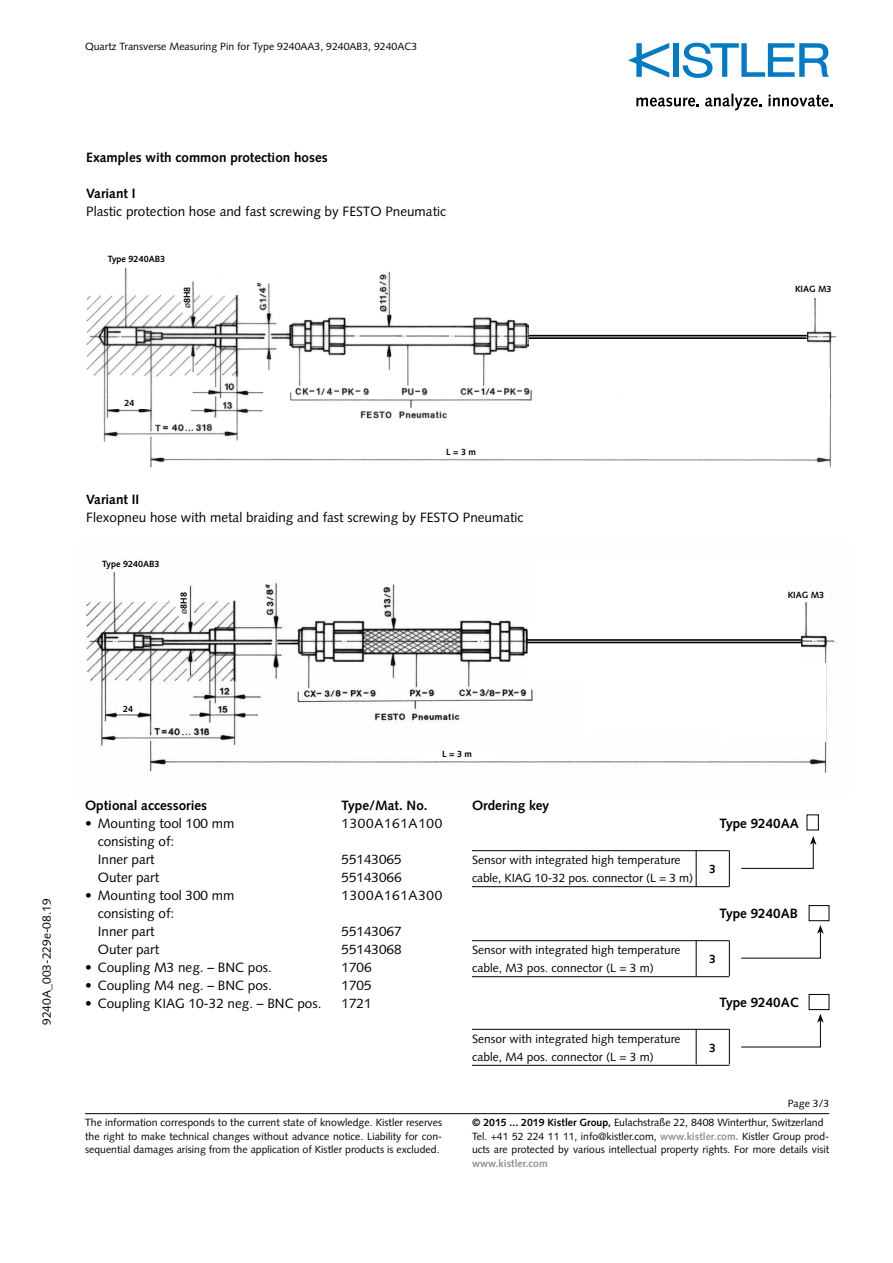
<style>
.page{position:relative;width:893px;height:1263px;background:#fff}
.page>*{position:absolute;margin:0;border:0;box-sizing:border-box;transform-origin:0 0}
.t1{font:13.5px/18px "Syntax LT Std";color:#000}
.t2{font:700 13.5px "Syntax LT Std";color:#000}
.t3{font:13.5px "Syntax LT Std";letter-spacing:.05em;color:#000}
.t4{font:12px "Syntax LT Std";color:#000}
.t5{font:700 12px "Syntax LT Std";color:#000}
.t6{font:10.5px/13.5px "Syntax LT Std";color:#000}
.t7{font:700 10.5px "Syntax LT Std";color:#929292}
.t8{font:700 9px "Syntax LT Std";color:#000}
.s1{font-weight:400}
.s2{font-weight:700}
.s3{font-weight:700;color:#929292}
</style>
<div class="page">
<hr style="left:85px;top:1113px;width:744px;height:1px;background:#000">
<div style="left:673px;top:43px;width:6px;height:34px;background:#007bc4"></div>
<svg style="left:683px;top:43px;width:146px;height:35px"></svg>
<svg style="left:628px;top:43px;width:41px;height:35px"></svg>
<svg style="left:636px;top:98px;width:63px;height:9px"></svg>
<svg style="left:705px;top:94px;width:57px;height:16px"></svg>
<svg style="left:768px;top:95px;width:65px;height:12px"></svg>
<hr style="left:472px;top:850px;width:257px;height:1px;background:#000">
<hr style="left:472px;top:886px;width:257px;height:1px;background:#000">
<hr style="left:472px;top:940px;width:257px;height:1px;background:#000">
<hr style="left:472px;top:976px;width:257px;height:1px;background:#000">
<hr style="left:696px;top:851px;width:1px;height:35px;background:#000">
<hr style="left:729px;top:851px;width:1px;height:35px;background:#000">
<hr style="left:696px;top:941px;width:1px;height:35px;background:#000">
<hr style="left:729px;top:941px;width:1px;height:35px;background:#000">
<div style="left:807px;top:815px;width:12px;height:15px;border:1px solid #000"></div>
<div style="left:809px;top:905px;width:20px;height:16px;border:1px solid #000"></div>
<svg style="left:741px;top:836px;width:75px;height:33px"></svg>
<svg style="left:741px;top:925px;width:83px;height:33px"></svg>
<hr style="left:472px;top:1029px;width:257px;height:1px;background:#000">
<hr style="left:472px;top:1065px;width:257px;height:1px;background:#000">
<hr style="left:696px;top:1029px;width:1px;height:35px;background:#000">
<hr style="left:729px;top:1029px;width:1px;height:35px;background:#000">
<div style="left:809px;top:994px;width:20px;height:16px;border:1px solid #000"></div>
<svg style="left:741px;top:1014px;width:83px;height:33px"></svg>
<img style="left:86px;top:267px;width:751px;height:201px">
<div style="left:429px;top:449px;width:64px;height:9px;background:#fff"></div>
<div style="left:109px;top:399px;width:41px;height:9px;background:#fff"></div>
<div style="left:183px;top:281px;width:9px;height:33px;background:#fff"></div>
<div style="left:534px;top:251px;width:300px;height:46px;background:#fff"></div>
<div style="left:529px;top:291px;width:277px;height:84px;background:#fff"></div>
<div style="left:672px;top:368px;width:158px;height:47px;background:#fff"></div>
<hr style="left:529px;top:335px;width:278px;height:1px;background:#000">
<hr style="left:529px;top:337px;width:278px;height:2px;background:#000">
<div style="left:791px;top:285px;width:45px;height:8px;background:#fff"></div>
<img style="left:86px;top:559px;width:751px;height:215px">
<div style="left:101px;top:560px;width:60px;height:11px;background:#fff"></div>
<div style="left:117px;top:705px;width:22px;height:8px;background:#fff"></div>
<div style="left:419px;top:750px;width:76px;height:10px;background:#fff"></div>
<div style="left:535px;top:560px;width:268px;height:63px;background:#fff"></div>
<div style="left:528px;top:621px;width:272px;height:62px;background:#fff"></div>
<div style="left:723px;top:663px;width:102px;height:79px;background:#fff"></div>
<div style="left:585px;top:671px;width:240px;height:62px;background:#fff"></div>
<div style="left:781px;top:591px;width:49px;height:10px;background:#fff"></div>
<hr style="left:527px;top:639px;width:274px;height:2px;background:#000">
<hr style="left:528px;top:642px;width:273px;height:1px;background:#000">
<div style="left:180px;top:587px;width:8px;height:33px;background:#fff"></div>
<p class="t6" style="left:85px;top:40px;width:334px">Quartz Transverse Measuring Pin for Type 9240AA3, 9240AB3, 9240AC3</p>
<p class="t2" style="left:86px;top:150px;width:243px">Examples with common protection hoses</p>
<p class="t2" style="left:86px;top:186px;width:51px">Variant I</p>
<p class="t1" style="left:86px;top:202px;width:361px">Plastic protection hose and fast screwing by FESTO Pneumatic</p>
<p class="t8" style="left:108px;top:254px;width:59px">Type 9240AB3</p>
<p class="t8" style="left:182px;top:308px;width:23px;rotate:-90deg"><span class="s1">ø</span>8H8</p>
<p class="t8" style="left:795px;top:283px;width:38px">KIAG M3</p>
<p class="t8" style="left:125px;top:398px;width:12px">24</p>
<p class="t8" style="left:446px;top:447px;width:31px">L = 3 m</p>
<p class="t2" style="left:86px;top:492px;width:55px">Variant II</p>
<p class="t1" style="left:86px;top:508px;width:439px">Flexopneu hose with metal braiding and fast screwing by FESTO Pneumatic</p>
<p class="t8" style="left:102px;top:559px;width:59px">Type 9240AB3</p>
<p class="t8" style="left:179px;top:614px;width:23px;rotate:-90deg"><span class="s1">ø</span>8H8</p>
<p class="t8" style="left:788px;top:590px;width:38px">KIAG M3</p>
<p class="t4" style="left:39px;top:1025px;width:128px;rotate:-90deg">9240A_003-229e-08.19</p>
<p class="t8" style="left:123px;top:703px;width:12px">24</p>
<p class="t8" style="left:442px;top:749px;width:31px">L = 3 m</p>
<p class="t2" style="left:85px;top:798px;width:124px">Optional accessories</p>
<p class="t2" style="left:342px;top:798px;width:88px">Type/Mat. No.</p>
<p class="t1" style="left:85px;top:814px;width:151px">• Mounting tool 100 mm</p>
<p class="t3" style="left:342px;top:815px;width:102px">1300A161A100</p>
<p class="t1" style="left:98px;top:832px;width:78px">consisting of:<br>Inner part</p>
<p class="t1" style="left:342px;top:850px;width:62px">55143065</p>
<p class="t1" style="left:98px;top:868px;width:63px">Outer part</p>
<p class="t1" style="left:342px;top:868px;width:62px">55143066</p>
<p class="t1" style="left:85px;top:886px;width:151px">• Mounting tool 300 mm</p>
<p class="t3" style="left:342px;top:887px;width:102px">1300A161A300</p>
<p class="t1" style="left:98px;top:904px;width:78px">consisting of:<br>Inner part</p>
<p class="t1" style="left:342px;top:922px;width:62px">55143067</p>
<p class="t1" style="left:98px;top:940px;width:63px">Outer part</p>
<p class="t1" style="left:342px;top:940px;width:62px">55143068</p>
<p class="t1" style="left:85px;top:958px;width:188px">• Coupling M3 neg. – BNC pos.</p>
<p class="t1" style="left:342px;top:958px;width:32px">1706</p>
<p class="t1" style="left:85px;top:976px;width:188px">• Coupling M4 neg. – BNC pos.</p>
<p class="t1" style="left:342px;top:976px;width:32px">1705</p>
<p class="t1" style="left:85px;top:994px;width:238px">• Coupling KIAG 10-32 neg. – BNC pos.</p>
<p class="t1" style="left:342px;top:994px;width:32px">1721</p>
<p class="t2" style="left:472px;top:798px;width:79px">Ordering key</p>
<p class="t4" style="left:472px;top:853px;width:210px">Sensor with integrated high temperature</p>
<p class="t4" style="left:472px;top:871px;width:223px">cable, KIAG 10-32 pos. connector (L = 3 m)</p>
<p class="t4" style="left:472px;top:943px;width:210px">Sensor with integrated high temperature</p>
<p class="t4" style="left:472px;top:961px;width:183px">cable, M3 pos. connector (L = 3 m)</p>
<p class="t4" style="left:472px;top:1031px;width:210px">Sensor with integrated high temperature</p>
<p class="t4" style="left:472px;top:1049px;width:183px">cable, M4 pos. connector (L = 3 m)</p>
<p class="t2" style="left:719px;top:816px;width:81px">Type 9240AA</p>
<p class="t5" style="left:709px;top:862px;width:8px">3</p>
<p class="t2" style="left:719px;top:906px;width:80px">Type 9240AB</p>
<p class="t5" style="left:709px;top:952px;width:8px">3</p>
<p class="t2" style="left:719px;top:994px;width:81px">Type 9240AC</p>
<p class="t5" style="left:709px;top:1041px;width:8px">3</p>
<p class="t6" style="left:788px;top:1097px;width:43px">Page 3/3</p>
<p class="t6" style="left:85px;top:1116px;width:359px;text-align:justify">The information corresponds to the current state of knowledge. Kistler reserves the right to make technical changes without advance notice. Liability for con&shy;sequential damages arising from the application of Kistler products is excluded.</p>
<p class="t6" style="left:472px;top:1116px;width:359px"><span class="s2">© 2015 ... 2019 Kistler Group,</span> Eulachstraße 22, 8408 Winterthur, Switzerland<br>Tel. +41 52 224 11 11, info@kistler.com, <span class="s3">www.kistler.com.</span> Kistler Group prod&shy;ucts are protected by various intellectual property rights. For more details visit</p>
<p class="t7" style="left:472px;top:1157px;width:77px">www.kistler.com</p>
</div>
